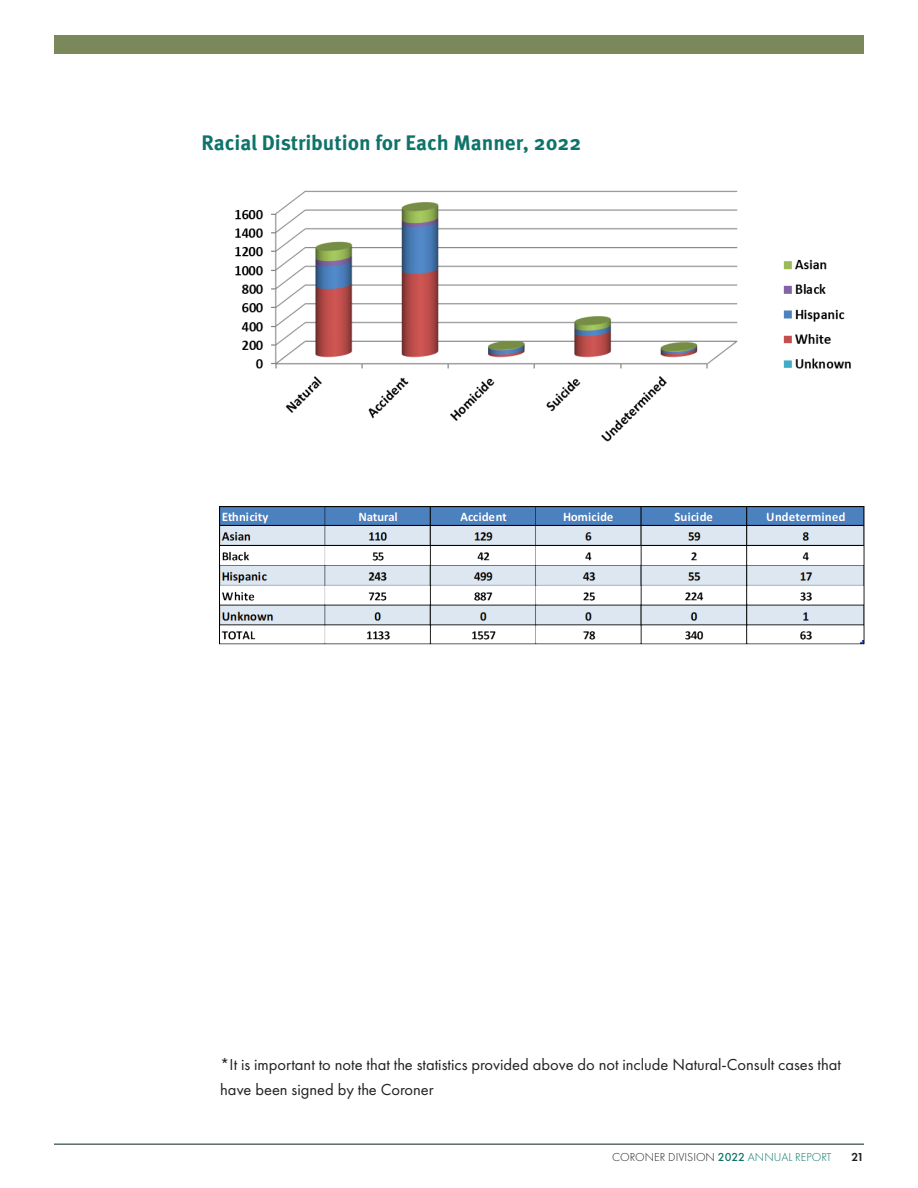
<style>
.page{position:relative;width:918px;height:1188px;background:#fff}
.page>*{position:absolute;margin:0;border:0;box-sizing:border-box;transform-origin:0 0}
.t1{font:700 21px "Meta Pro";color:#0e7368}
.t2{font:16.5px/25.5px "Futura PT";color:#231f20}
.t3{font:300 12px "Futura PT";color:#231f20}
.t4{font:600 12px "Futura PT";color:#231f20}
.s1{font-weight:500;color:#0e7368}
.s2{color:#0e7368}
</style>
<div class="page">
<hr style="left:54px;top:1144px;width:810px;height:1px;background:#02261d">
<div style="left:54px;top:36px;width:810px;height:18px;background:#7b885c"></div>
<img style="left:235px;top:190px;width:616px;height:252px">
<img style="left:220px;top:507px;width:644px;height:138px">
<p class="t1" style="left:202px;top:126px;width:381px">Racial Distribution for Each Manner, 2022</p>
<p class="t2" style="left:220px;top:1052px;width:622px">*It is important to note that the statistics provided above do not include Natural-Consult cases that have been signed by the Coroner</p>
<p class="t3" style="left:612px;top:1150px;width:221px">CORONER DIVISION <span class="s1">2022</span> <span class="s2">ANNUAL REPORT</span></p>
<p class="t4" style="left:852px;top:1150px;width:14px">21</p>
</div>
